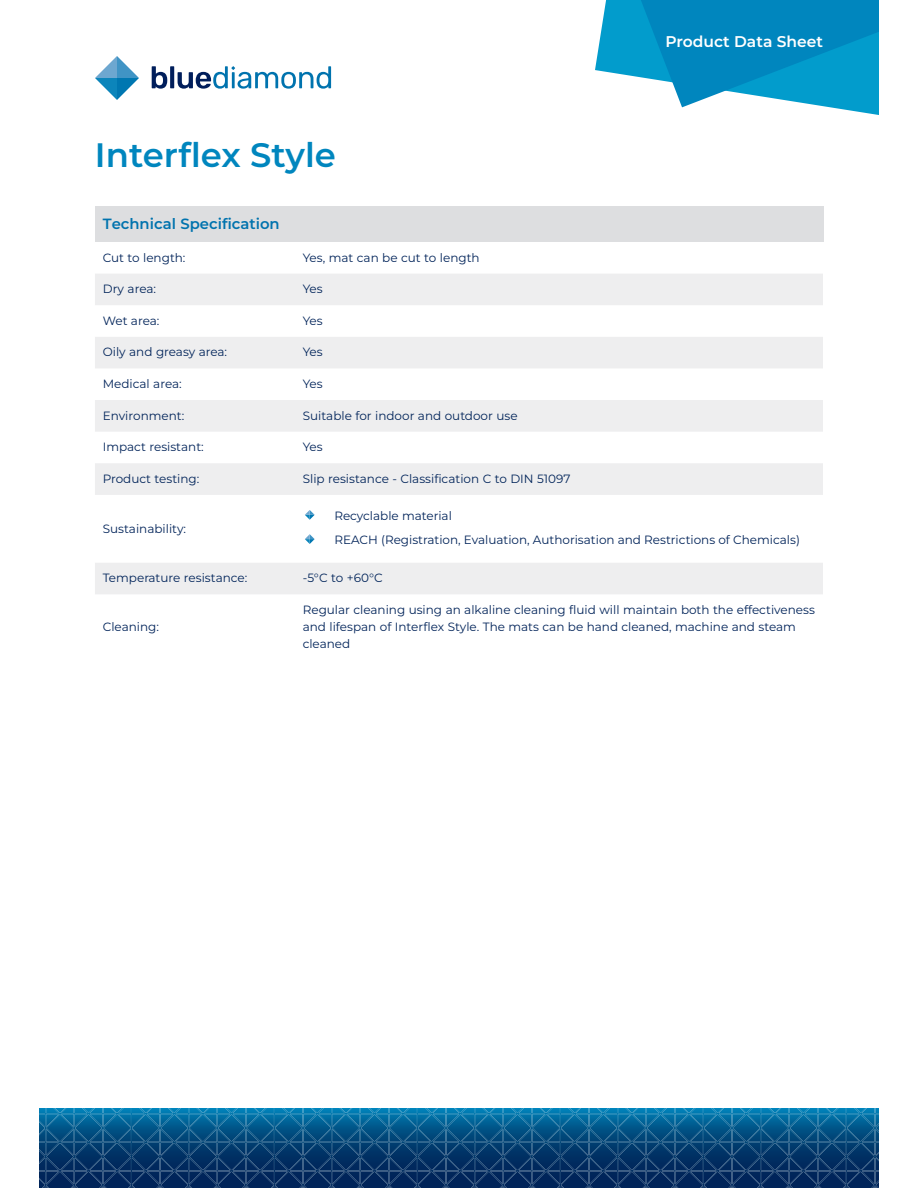
<style>
.page{position:relative;width:918px;height:1188px;background:#fff}
.page>*{position:absolute;margin:0;border:0;box-sizing:border-box;transform-origin:0 0}
.t1{font:600 33.9px "Montserrat";color:#0086be}
.t2{font:600 15.45px "Montserrat";color:#fff}
.t3{font:600 14.85px "Montserrat";color:#0073ae}
.t4{font:12px/17px "Montserrat";color:#002359}
</style>
<div class="page">
<svg style="left:95px;top:56px;width:44px;height:44px"></svg>
<svg style="left:152px;top:66px;width:179px;height:23px"></svg>
<img style="left:39px;top:1108px;width:840px;height:80px">
<svg style="left:595px;top:0;width:284px;height:115px"></svg>
<div style="left:95px;top:206px;width:728px;height:36px;background:#dddee0"></div>
<svg style="left:95px;top:274px;width:728px;height:320px"></svg>
<svg style="left:305px;top:510px;width:10px;height:10px"></svg>
<svg style="left:305px;top:534px;width:10px;height:10px"></svg>
<h1 class="t1" style="left:95px;top:140px;width:243px">Interflex Style</h1>
<p class="t2" style="left:666px;top:35px;width:159px">Product Data Sheet</p>
<p class="t3" style="left:103px;top:218px;width:178px">Technical Specification</p>
<p class="t4" style="left:103px;top:250px;width:84px">Cut to length:</p>
<p class="t4" style="left:303px;top:250px;width:178px">Yes, mat can be cut to length</p>
<p class="t4" style="left:103px;top:281px;width:55px">Dry area:</p>
<p class="t4" style="left:303px;top:281px;width:22px">Yes</p>
<p class="t4" style="left:103px;top:313px;width:58px">Wet area:</p>
<p class="t4" style="left:303px;top:313px;width:22px">Yes</p>
<p class="t4" style="left:103px;top:344px;width:126px">Oily and greasy area:</p>
<p class="t4" style="left:303px;top:344px;width:22px">Yes</p>
<p class="t4" style="left:103px;top:376px;width:80px">Medical area:</p>
<p class="t4" style="left:303px;top:376px;width:22px">Yes</p>
<p class="t4" style="left:103px;top:408px;width:83px">Environment:</p>
<p class="t4" style="left:303px;top:408px;width:216px">Suitable for indoor and outdoor use</p>
<p class="t4" style="left:103px;top:439px;width:103px">Impact resistant:</p>
<p class="t4" style="left:303px;top:439px;width:22px">Yes</p>
<p class="t4" style="left:103px;top:471px;width:98px">Product testing:</p>
<p class="t4" style="left:303px;top:471px;width:269px">Slip resistance - Classification C to DIN 51097</p>
<p class="t4" style="left:103px;top:521px;width:85px">Sustainability:</p>
<p class="t4" style="left:334px;top:504px;width:467px;line-height:24.3px">Recyclable material<br>REACH (Registration, Evaluation, Authorisation and Restrictions of Chemicals)</p>
<p class="t4" style="left:103px;top:570px;width:146px">Temperature resistance:</p>
<p class="t4" style="left:303px;top:570px;width:82px">-5°C to +60°C</p>
<p class="t4" style="left:103px;top:619px;width:58px">Cleaning:</p>
<p class="t4" style="left:303px;top:602px;width:514px">Regular cleaning using an alkaline cleaning fluid will maintain both the effectiveness and lifespan of Interflex Style. The mats can be hand cleaned, machine and steam cleaned</p>
</div>
